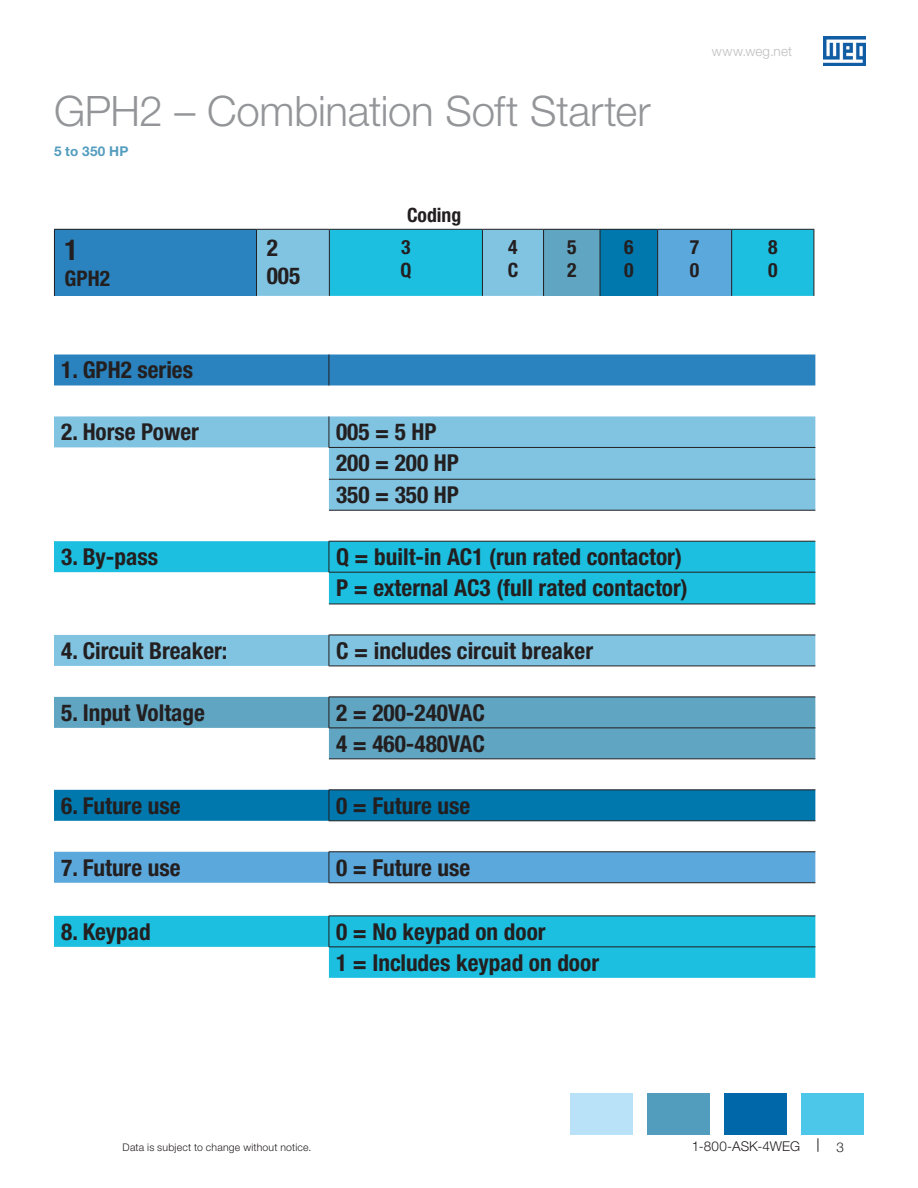
<style>
.page{position:relative;width:918px;height:1188px;background:#fff}
.page>*{position:absolute;margin:0;border:0;box-sizing:border-box;transform-origin:0 0}
.t1{font:300 42px "Helvetica Neue LT Pro";letter-spacing:-.005em;color:#939598}
.t2{font:700 condensed 28.65px "Helvetica Neue LT Pro";color:#231f20}
.t3{font:700 condensed 23.25px/30.9px "Helvetica Neue LT Pro";color:#231f20}
.t4{font:700 condensed 21.45px "Helvetica Neue LT Pro";color:#231f20}
.t5{font:700 condensed 19.65px/23.7px "Helvetica Neue LT Pro";color:#231f20}
.t6{font:300 13.5px "Helvetica Neue LT Pro";letter-spacing:.01em;color:#231f20}
.t7{font:300 13.5px "Helvetica Neue LT Pro";letter-spacing:.015em;color:#c0bfbf}
.t8{font:700 13.5px "Helvetica Neue LT Pro";letter-spacing:.025em;color:#529cbe}
.t9{font:300 13.5px "Helvetica Neue";color:#231f20}
.t10{font:300 10.5px "Helvetica Neue LT Pro";letter-spacing:.02em;color:#231f20}
</style>
<div class="page">
<img style="left:823px;top:36px;width:43px;height:30px">
<svg style="left:818px;top:1138px;width:1px;height:14px"></svg>
<div style="left:570px;top:1093px;width:63px;height:42px;background:#b9e1f7"></div>
<div style="left:647px;top:1093px;width:63px;height:42px;background:#529cbe"></div>
<div style="left:724px;top:1093px;width:63px;height:42px;background:#0068a9"></div>
<div style="left:801px;top:1093px;width:63px;height:42px;background:#4dc7e9"></div>
<div style="left:54px;top:229px;width:203px;height:67px;background:#2a83be"></div>
<svg style="left:257px;top:230px;width:556px;height:66px;background:#40c0df"></svg>
<div style="left:544px;top:229px;width:56px;height:67px;background:#60a5c1"></div>
<div style="left:600px;top:229px;width:58px;height:67px;background:#0078ae"></div>
<div style="left:658px;top:229px;width:74px;height:67px;background:#5ba8dc"></div>
<hr style="left:54px;top:229px;width:203px;height:1px;background:#231f20">
<hr style="left:54px;top:230px;width:1px;height:66px;background:#231f20">
<hr style="left:257px;top:229px;width:72px;height:1px;background:#231f20">
<hr style="left:256px;top:230px;width:1px;height:66px;background:#231f20">
<hr style="left:329px;top:229px;width:153px;height:1px;background:#231f20">
<hr style="left:329px;top:230px;width:1px;height:66px;background:#231f20">
<hr style="left:482px;top:229px;width:62px;height:1px;background:#231f20">
<hr style="left:482px;top:230px;width:1px;height:66px;background:#231f20">
<hr style="left:544px;top:229px;width:56px;height:1px;background:#231f20">
<hr style="left:543px;top:230px;width:1px;height:66px;background:#231f20">
<hr style="left:600px;top:229px;width:58px;height:1px;background:#231f20">
<hr style="left:600px;top:230px;width:1px;height:66px;background:#231f20">
<hr style="left:658px;top:229px;width:74px;height:1px;background:#231f20">
<hr style="left:657px;top:230px;width:1px;height:66px;background:#231f20">
<hr style="left:732px;top:229px;width:82px;height:1px;background:#231f20">
<hr style="left:731px;top:230px;width:1px;height:66px;background:#231f20">
<hr style="left:813px;top:230px;width:1px;height:66px;background:#231f20">
<div style="left:54px;top:355px;width:761px;height:30px;background:#2a83be"></div>
<svg style="left:54px;top:416px;width:761px;height:125px;fill:#81c4e2"></svg>
<svg style="left:54px;top:541px;width:761px;height:437px"></svg>
<svg style="left:54px;top:697px;width:761px;height:62px;fill:#60a5c1"></svg>
<div style="left:54px;top:790px;width:761px;height:31px;background:#0078ae"></div>
<div style="left:54px;top:852px;width:761px;height:31px;background:#5ba8dc"></div>
<hr style="left:329px;top:355px;width:1px;height:30px;background:#231f20">
<hr style="left:329px;top:416px;width:1px;height:31px;background:#231f20">
<hr style="left:329px;top:447px;width:486px;height:1px;background:#231f20">
<hr style="left:329px;top:479px;width:486px;height:1px;background:#231f20">
<hr style="left:329px;top:510px;width:486px;height:1px;background:#231f20">
<hr style="left:329px;top:541px;width:486px;height:1px;background:#231f20">
<hr style="left:329px;top:541px;width:1px;height:31px;background:#231f20">
<hr style="left:329px;top:572px;width:486px;height:1px;background:#231f20">
<hr style="left:329px;top:604px;width:486px;height:1px;background:#231f20">
<hr style="left:329px;top:635px;width:486px;height:1px;background:#231f20">
<hr style="left:329px;top:635px;width:1px;height:31px;background:#231f20">
<hr style="left:329px;top:666px;width:486px;height:1px;background:#231f20">
<hr style="left:329px;top:697px;width:486px;height:1px;background:#231f20">
<hr style="left:329px;top:697px;width:1px;height:31px;background:#231f20">
<hr style="left:329px;top:728px;width:486px;height:1px;background:#231f20">
<hr style="left:329px;top:759px;width:486px;height:1px;background:#231f20">
<hr style="left:329px;top:790px;width:486px;height:1px;background:#231f20">
<hr style="left:329px;top:790px;width:1px;height:31px;background:#231f20">
<hr style="left:329px;top:821px;width:486px;height:1px;background:#231f20">
<hr style="left:329px;top:852px;width:486px;height:1px;background:#231f20">
<hr style="left:329px;top:852px;width:1px;height:31px;background:#231f20">
<hr style="left:329px;top:882px;width:486px;height:1px;background:#231f20">
<hr style="left:329px;top:916px;width:486px;height:1px;background:#231f20">
<hr style="left:329px;top:916px;width:1px;height:31px;background:#231f20">
<hr style="left:329px;top:947px;width:486px;height:1px;background:#231f20">
<h1 class="t1" style="left:54px;top:85px;width:598px">GPH2 – Combination Soft Starter</h1>
<p class="t8" style="left:54px;top:143px;width:76px">5 to 350 HP</p>
<p class="t5" style="left:407px;top:203px;width:56px">Coding</p>
<p class="t7" style="left:712px;top:43px;width:82px">www.weg.net</p>
<p class="t2" style="left:65px;top:232px;width:15px">1</p>
<p class="t4" style="left:65px;top:265px;width:47px">GPH2</p>
<p class="t3" style="left:61px;top:354px;width:133px">1. GPH2 series</p>
<p class="t3" style="left:267px;top:234px;width:35px;line-height:27.9px">2<br>005</p>
<p class="t5" style="left:400px;top:234px;width:12px">3<br>Q</p>
<p class="t5" style="left:508px;top:234px;width:12px">4<br>C</p>
<p class="t5" style="left:567px;top:234px;width:11px">5<br>2</p>
<p class="t5" style="left:624px;top:234px;width:11px">6<br>0</p>
<p class="t5" style="left:690px;top:234px;width:11px">7<br>0</p>
<p class="t5" style="left:768px;top:234px;width:11px">8<br>0</p>
<p class="t3" style="left:61px;top:416px;width:139px">2. Horse Power</p>
<p class="t3" style="left:336px;top:416px;width:124px;line-height:31.3px">005 = 5 HP<br>200 = 200 HP<br>350 = 350 HP</p>
<p class="t3" style="left:61px;top:541px;width:98px">3. By-pass</p>
<p class="t3" style="left:336px;top:541px;width:353px">Q = built-in AC1 (run rated contactor)<br>P = external AC3 (full rated contactor)</p>
<p class="t3" style="left:61px;top:635px;width:168px">4. Circuit Breaker:</p>
<p class="t3" style="left:336px;top:635px;width:259px">C = includes circuit breaker</p>
<p class="t3" style="left:61px;top:697px;width:145px">5. Input Voltage</p>
<p class="t3" style="left:336px;top:697px;width:150px">2 = 200-240VAC<br>4 = 460-480VAC</p>
<p class="t3" style="left:61px;top:790px;width:121px">6. Future use</p>
<p class="t3" style="left:336px;top:790px;width:136px">0 = Future use</p>
<p class="t3" style="left:61px;top:852px;width:121px">7. Future use</p>
<p class="t3" style="left:336px;top:852px;width:136px">0 = Future use</p>
<p class="t3" style="left:61px;top:916px;width:91px">8. Keypad</p>
<p class="t3" style="left:336px;top:916px;width:265px">0 = No keypad on door<br>1 = Includes keypad on door</p>
<p class="t6" style="left:692px;top:1138px;width:110px">1-800-ASK-4WEG</p>
<p class="t10" style="left:123px;top:1141px;width:190px">Data is subject to change without notice.</p>
<p class="t9" style="left:837px;top:1139px;width:9px">3</p>
</div>
